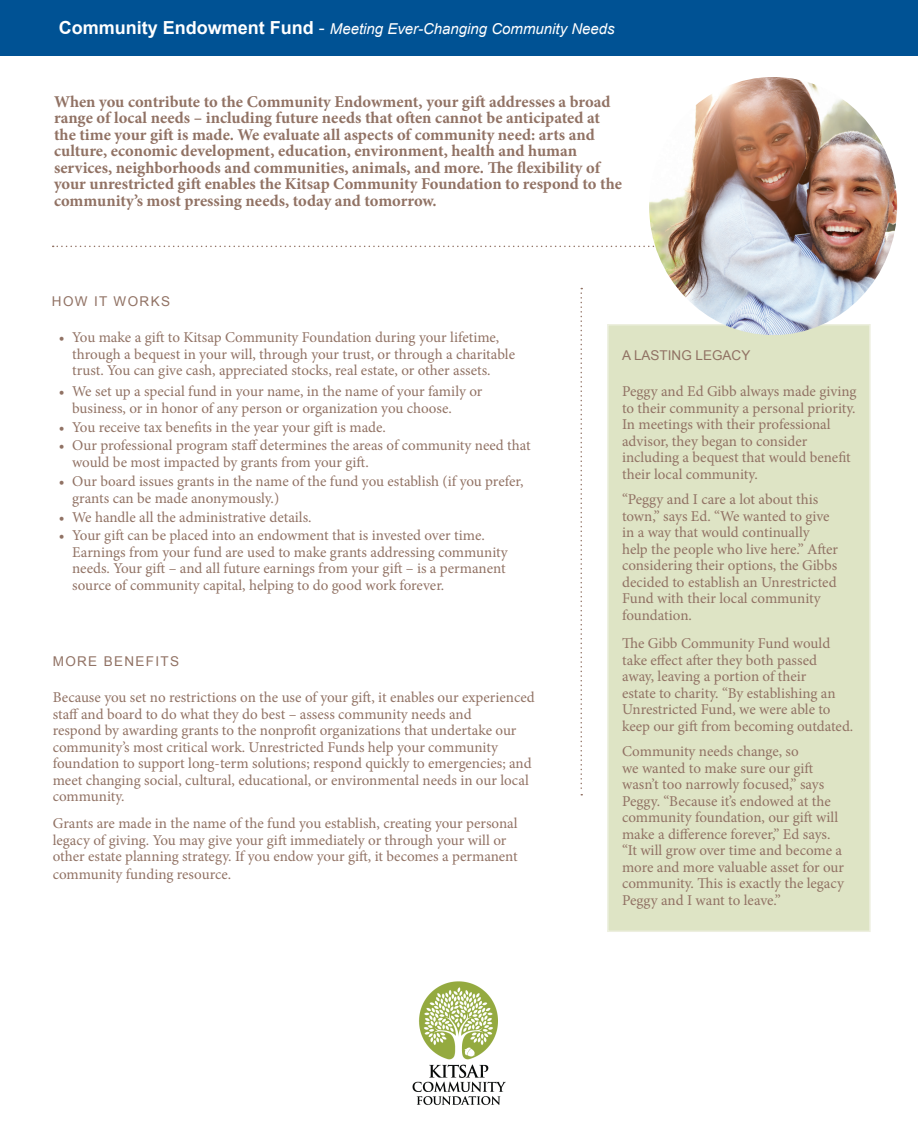
<style>
.page{position:relative;width:918px;height:1134px;background:#fff}
.page>*{position:absolute;margin:0;border:0;box-sizing:border-box;transform-origin:0 0}
.t1{font:700 16.5px/16.5px "Minion Pro";color:#917264}
.t2{font:15px/16.5px "Minion Pro";color:#917264}
.t3{font:italic 15px "Arial";color:#fff}
.t4{font:13.5px "Arial";letter-spacing:.1em;color:#917264}
.s1{font-weight:700;font-style:normal;font-size:18px}
.s2{font-style:normal;font-size:18px}
</style>
<div class="page">
<div style="left:607px;top:324px;width:264px;height:608px;background:#dee4c5;border:2px solid #c3cb94"></div>
<div style="left:0;top:0;width:918px;height:56px;background:#005294"></div>
<svg style="left:580px;top:288px;width:2px;height:507px"></svg>
<svg style="left:53px;top:246px;width:596px;height:1px"></svg>
<img style="left:649px;top:77px;width:248px;height:258px">
<img style="left:412px;top:981px;width:94px;height:124px">
<p class="t3" style="left:59px;top:19px;width:557px"><span class="s1">Community Endowment Fund</span> <span class="s2">-</span> Meeting Ever-Changing Community Needs</p>
<p class="t1" style="left:54px;top:93px;width:570px">When you contribute to the Community Endowment, your gift addresses a broad range of local needs – including future needs that often cannot be anticipated at the time your gift is made. We evaluate all aspects of community need: arts and culture, economic development, education, environment, health and human services, neighborhoods and communities, animals, and more. The flexibility of your unrestricted gift enables the Kitsap Community Foundation to respond to the community’s most pressing needs, today and tomorrow.</p>
<p class="t4" style="left:52px;top:292px;width:118px">HOW IT WORKS</p>
<p class="t2" style="left:72px;top:329px;width:444px;text-indent:-14px">• You make a gift to Kitsap Community Foundation during your lifetime, through a bequest in your will, through your trust, or through a charitable trust. You can give cash, appreciated stocks, real estate, or other assets.</p>
<p class="t2" style="left:72px;top:383px;width:412px;text-indent:-14px">• We set up a special fund in your name, in the name of your family or business, or in honor of any person or organization you choose.</p>
<p class="t2" style="left:59px;top:419px;width:329px">• You receive tax benefits in the year your gift is made.</p>
<p class="t2" style="left:72px;top:437px;width:460px;text-indent:-14px">• Our professional program staff determines the areas of community need that would be most impacted by grants from your gift.</p>
<p class="t2" style="left:72px;top:473px;width:453px;text-indent:-14px">• Our board issues grants in the name of the fund you establish (if you prefer, grants can be made anonymously.)</p>
<p class="t2" style="left:59px;top:509px;width:254px">• We handle all the administrative details.</p>
<p class="t2" style="left:72px;top:527px;width:437px;text-indent:-14px">• Your gift can be placed into an endowment that is invested over time.<br>Earnings from your fund are used to make grants addressing community needs. Your gift – and all future earnings from your gift – is a permanent source of community capital, helping to do good work forever.</p>
<p class="t4" style="left:53px;top:652px;width:128px">MORE BENEFITS</p>
<p class="t2" style="left:53px;top:689px;width:483px">Because you set no restrictions on the use of your gift, it enables our experienced staff and board to do what they do best – assess community needs and<br>respond by awarding grants to the nonprofit organizations that undertake our community’s most critical work. Unrestricted Funds help your community foundation to support long-term solutions; respond quickly to emergencies; and meet changing social, cultural, educational, or environmental needs in our local community.</p>
<p class="t2" style="left:53px;top:815px;width:467px">Grants are made in the name of the fund you establish, creating your personal legacy of giving. You may give your gift immediately or through your will or other estate planning strategy. If you endow your gift, it becomes a permanent</p>
<p class="t2" style="left:53px;top:866px;width:180px">community funding resource.</p>
<p class="t4" style="left:622px;top:346px;width:37px">A LASTIN</p>
<p class="t4" style="left:681px;top:346px;width:71px">G LEGACY</p>
<p class="t2" style="left:622px;top:383px;width:236px">Peggy and Ed Gibb always made giving to their community a personal priority.<br>In meetings with their professional advisor, they began to consider including a bequest that would benefit their local community.</p>
<p class="t2" style="left:622px;top:491px;width:218px">“Peggy and I care a lot about this town,” says Ed. “We wanted to give in a way that would continually help the people who live here.” After considering their options, the Gibbs decided to establish an Unrestricted<br>Fund with their local community foundation.</p>
<p class="t2" style="left:622px;top:635px;width:233px">The Gibb Community Fund would take effect after they both passed<br>away, leaving a portion of their<br>estate to charity. “By establishing an Unrestricted Fund, we were able to keep our gift from becoming outdated.</p>
<p class="t2" style="left:622px;top:743px;width:224px">Community needs change, so<br>we wanted to make sure our gift wasn’t too narrowly focused,” says Peggy. “Because it’s endowed at the community foundation, our gift will make a difference forever,” Ed says. “It will grow over time and become a more and more valuable asset for our community. This is exactly the legacy Peggy and I want to leave.”</p>
</div>
